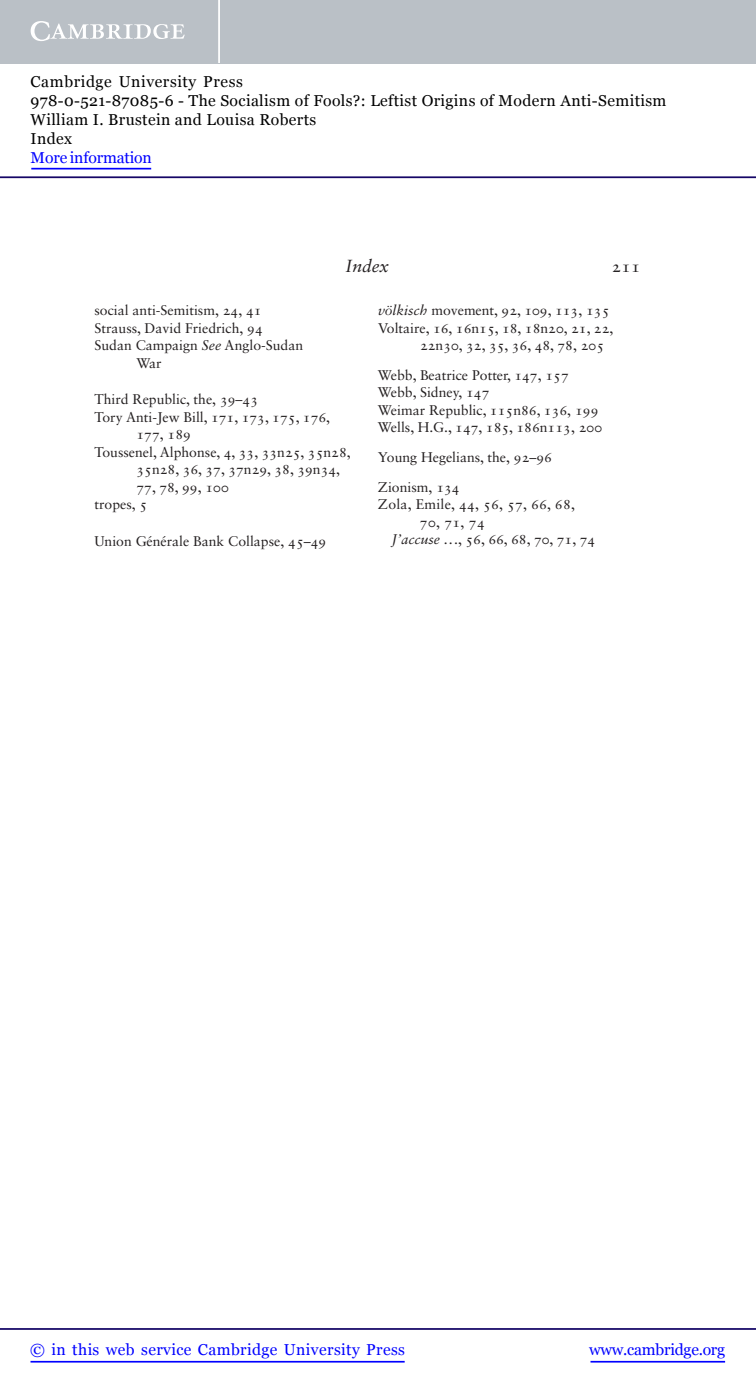
<style>
.page{position:relative;width:756px;height:1388px;background:#fff}
.page>*{position:absolute;margin:0;border:0;box-sizing:border-box;transform-origin:0 0}
.t1{font:italic 17.5px "Sabon LT Std";color:#231f20}
.t2{font:16.62px "Sabon LT Std";color:#231f20}
.t3{font:15.75px/18.9px "Georgia";letter-spacing:.025em;color:#000}
.t4{font:15.75px "Georgia";letter-spacing:.025em;color:#00f}
.t5{font:15.75px "Georgia";letter-spacing:-.015em;color:#00f}
.t6{font:15.75px "Georgia";letter-spacing:-.01em;color:#00f}
.t7{font:14px/17.5px "Sabon LT Std";color:#231f20}
.t8{font:14px "Sabon LT Std";letter-spacing:.02em;color:#231f20}
.s1{font-style:italic}
</style>
<div class="page">
<hr style="left:591px;top:1361px;width:134px;height:1px;background:#00f">
<hr style="left:0;top:1328px;width:756px;height:2px;background:#150666">
<hr style="left:31px;top:1361px;width:374px;height:1px;background:#00f">
<div style="left:0;top:0;width:756px;height:63px;background:#bac0c6"></div>
<svg style="left:31px;top:21px;width:154px;height:20px"></svg>
<hr style="left:218px;top:0;width:2px;height:63px;background:#fff">
<hr style="left:0;top:176px;width:756px;height:2px;background:#150666">
<hr style="left:31px;top:168px;width:120px;height:1px;background:#00f">
<p class="t3" style="left:31px;top:73px;width:637px">Cambridge University Press<br>978-0-521-87085-6 - The Socialism of Fools?: Leftist Origins of Modern Anti-Semitism William I. Brustein and Louisa Roberts<br>Index</p>
<p class="t6" style="left:31px;top:148px;width:123px">More information</p>
<p class="t1" style="left:346px;top:259px;width:45px">Index</p>
<p class="t2" style="left:612px;top:260px;width:30px">211</p>
<p class="t7" style="left:94px;top:303px;width:169px">social anti-Semitism, 24, 41</p>
<p class="t7" style="left:94px;top:320px;width:170px">Strauss, David Friedrich, 94</p>
<p class="t7" style="left:94px;top:338px;width:210px">Sudan Campaign <span class="s1">See</span> Anglo-Sudan</p>
<p class="t7" style="left:137px;top:355px;width:27px">War</p>
<p class="t7" style="left:95px;top:392px;width:165px">Third Republic, the, 39–43</p>
<p class="t7" style="left:95px;top:410px;width:237px">Tory Anti-Jew Bill, 171 , 173 , 175 , 176 ,</p>
<p class="t7" style="left:137px;top:427px;width:56px">177, 189</p>
<p class="t7" style="left:95px;top:445px;width:258px">Toussenel, Alphonse, 4 , 33 , 33n25 , 35n28 ,</p>
<p class="t7" style="left:137px;top:462px;width:205px">35n28 , 36 , 37 , 37n29 , 38 , 39n34 ,</p>
<p class="t7" style="left:136px;top:480px;width:94px">77 , 78 , 99, 100</p>
<p class="t7" style="left:94px;top:497px;width:54px">tropes, 5</p>
<p class="t7" style="left:94px;top:534px;width:233px">Union Générale Bank Collapse, 45–49</p>
<p class="t7" style="left:378px;top:303px;width:233px"><span class="s1">völkisch</span> movement, 92 , 109 , 113, 135</p>
<p class="t7" style="left:378px;top:320px;width:237px">Voltaire, 16 , 16n15 , 18 , 18n20 , 21 , 22 ,</p>
<p class="t7" style="left:420px;top:338px;width:186px">22n30 , 32 , 35 , 36 , 48 , 78, 205</p>
<p class="t7" style="left:378px;top:368px;width:226px">Webb, Beatrice Potter, 147, 157<br>Webb, Sidney, 147<br>Weimar Republic, 115n86 , 136, 199<br>Wells, H.G., 147 , 185 , 186n113, 200</p>
<p class="t7" style="left:378px;top:444px;width:176px;line-height:29.8px">Young Hegelians, the, 92–96<br>Zionism, 134</p>
<p class="t8" style="left:378px;top:499px;width:198px">Zola, Emile, 44 , 56 , 57 , 66 , 68 ,</p>
<p class="t7" style="left:420px;top:515px;width:66px">70 , 71 , 74</p>
<p class="t7" style="left:392px;top:532px;width:205px"><span class="s1">J’accuse . . .</span>, 56 , 66 , 68 , 70 , 71 , 74</p>
<p class="t4" style="left:30px;top:1339px;width:376px">© in this web service Cambridge University Press</p>
<p class="t5" style="left:589px;top:1339px;width:137px">www.cambridge.org</p>
</div>
